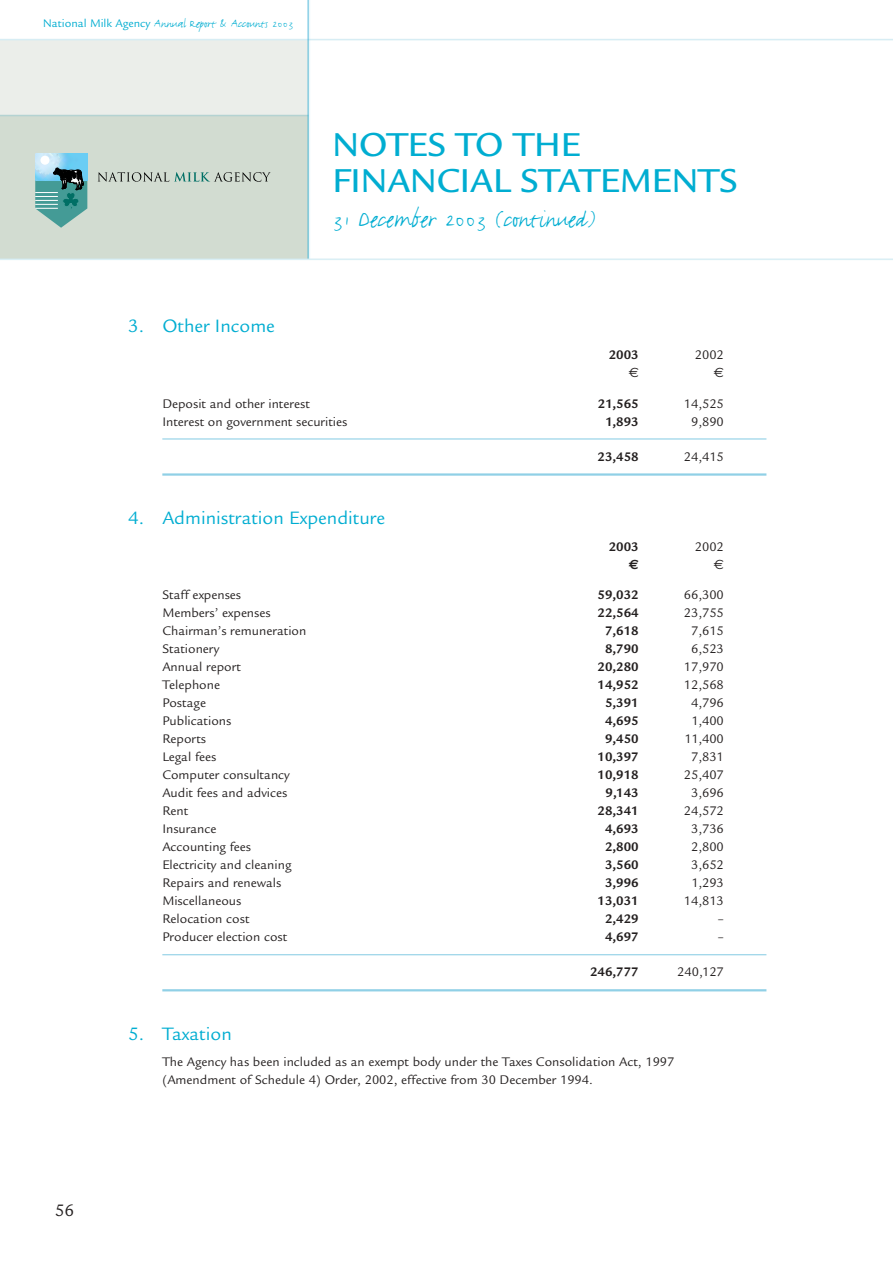
<style>
.page{position:relative;width:893px;height:1263px;background:#fff}
.page>*{position:absolute;margin:0;border:0;box-sizing:border-box;transform-origin:0 0}
.t1{font:500 36px/36px "Legacy Sans";color:#00add1}
.t2{font:27px "FF Justlefthand";color:#00add1}
.t3{font:19.5px "Legacy Sans";color:#00add1}
.t4{font:18px "Legacy Sans";color:#231f1f}
.t5{font:13.5px/18px "Legacy Sans";color:#231f1f}
.t6{font:700 13.5px "Legacy Sans";color:#231f1f}
.t7{font:13.5px "FF Justlefthand";color:#00add1}
.t8{font:13.5px "Euro Sans";color:#231f1f}
.t9{font:700 13.5px "Euro Sans";color:#231f1f}
.s1{font-family:"Legacy Sans";font-size:12px}
</style>
<div class="page">
<img style="left:0;top:0;width:892px;height:260px">
<hr style="left:162px;top:438px;width:604px;height:2px;background:#90d0e6">
<hr style="left:162px;top:473px;width:604px;height:3px;background:#90d0e6">
<hr style="left:162px;top:954px;width:604px;height:1px;background:#90d0e6">
<hr style="left:162px;top:989px;width:604px;height:2px;background:#90d0e6">
<img style="left:60px;top:154px;width:27px;height:13px">
<img style="left:35px;top:154px;width:25px;height:13px">
<svg style="left:98px;top:172px;width:173px;height:10px;background:#a7b6ac"></svg>
<div style="left:40px;top:156px;width:9px;height:9px;background:#fff;border-radius:50%"></div>
<svg style="left:35px;top:167px;width:52px;height:61px;background:#649e9e"></svg>
<p class="t7" style="left:43px;top:19px;width:251px"><span class="s1">National Milk Agency</span> Annual Report &amp; Accounts 2003</p>
<h3 class="t3" style="left:128px;top:319px;width:148px">3. Other Income</h3>
<h1 class="t1" style="left:332px;top:130px;width:406px">NOTES TO THE<br>FINANCIAL STATEMENTS</h1>
<h2 class="t2" style="left:332px;top:210px;width:265px">31 December 2003 (continued)</h2>
<p class="t6" style="left:608px;top:350px;width:32px">2003</p>
<p class="t5" style="left:695px;top:347px;width:30px">2002</p>
<p class="t8" style="left:628px;top:364px;width:12px">€</p>
<p class="t8" style="left:713px;top:364px;width:12px">€</p>
<p class="t5" style="left:162px;top:396px;width:149px">Deposit and other interest</p>
<p class="t6" style="left:598px;top:398px;width:42px">21,565</p>
<p class="t5" style="left:684px;top:396px;width:41px">14,525</p>
<p class="t5" style="left:162px;top:414px;width:186px">Interest on government securities</p>
<p class="t6" style="left:605px;top:416px;width:35px">1,893</p>
<p class="t5" style="left:691px;top:414px;width:34px">9,890</p>
<p class="t6" style="left:597px;top:451px;width:43px">23,458</p>
<p class="t5" style="left:684px;top:449px;width:41px">24,415</p>
<h3 class="t3" style="left:128px;top:511px;width:258px">4. Administration Expenditure</h3>
<p class="t6" style="left:608px;top:541px;width:32px">2003</p>
<p class="t5" style="left:695px;top:539px;width:30px">2002</p>
<p class="t9" style="left:628px;top:556px;width:12px">€</p>
<p class="t8" style="left:713px;top:556px;width:12px">€</p>
<p class="t5" style="left:162px;top:588px;width:80px">Staff expenses</p>
<p class="t6" style="left:597px;top:590px;width:43px">59,032</p>
<p class="t5" style="left:684px;top:588px;width:41px">66,300</p>
<p class="t5" style="left:162px;top:606px;width:110px">Members’ expenses</p>
<p class="t6" style="left:597px;top:608px;width:43px">22,564</p>
<p class="t5" style="left:684px;top:606px;width:41px">23,755</p>
<p class="t5" style="left:162px;top:624px;width:145px">Chairman’s remuneration</p>
<p class="t6" style="left:605px;top:626px;width:35px">7,618</p>
<p class="t5" style="left:691px;top:624px;width:34px">7,615</p>
<p class="t5" style="left:162px;top:642px;width:59px">Stationery</p>
<p class="t6" style="left:605px;top:644px;width:35px">8,790</p>
<p class="t5" style="left:691px;top:642px;width:34px">6,523</p>
<p class="t5" style="left:162px;top:660px;width:80px">Annual report</p>
<p class="t6" style="left:597px;top:662px;width:43px">20,280</p>
<p class="t5" style="left:684px;top:660px;width:41px">17,970</p>
<p class="t5" style="left:162px;top:678px;width:59px">Telephone</p>
<p class="t6" style="left:597px;top:680px;width:43px">14,952</p>
<p class="t5" style="left:684px;top:678px;width:41px">12,568</p>
<p class="t5" style="left:162px;top:696px;width:45px">Postage</p>
<p class="t6" style="left:605px;top:698px;width:35px">5,391</p>
<p class="t5" style="left:691px;top:696px;width:34px">4,796</p>
<p class="t5" style="left:162px;top:714px;width:70px">Publications</p>
<p class="t6" style="left:605px;top:716px;width:35px">4,695</p>
<p class="t5" style="left:691px;top:714px;width:34px">1,400</p>
<p class="t5" style="left:162px;top:732px;width:45px">Reports</p>
<p class="t6" style="left:605px;top:734px;width:35px">9,450</p>
<p class="t5" style="left:684px;top:732px;width:41px">11,400</p>
<p class="t5" style="left:162px;top:750px;width:56px">Legal fees</p>
<p class="t6" style="left:597px;top:752px;width:43px">10,397</p>
<p class="t5" style="left:691px;top:750px;width:34px">7,831</p>
<p class="t5" style="left:162px;top:768px;width:129px">Computer consultancy</p>
<p class="t6" style="left:597px;top:770px;width:43px">10,918</p>
<p class="t5" style="left:684px;top:768px;width:41px">25,407</p>
<p class="t5" style="left:162px;top:786px;width:126px">Audit fees and advices</p>
<p class="t6" style="left:605px;top:788px;width:35px">9,143</p>
<p class="t5" style="left:691px;top:786px;width:34px">3,696</p>
<p class="t5" style="left:162px;top:804px;width:27px">Rent</p>
<p class="t6" style="left:597px;top:806px;width:43px">28,341</p>
<p class="t5" style="left:684px;top:804px;width:41px">24,572</p>
<p class="t5" style="left:162px;top:822px;width:56px">Insurance</p>
<p class="t6" style="left:605px;top:824px;width:35px">4,693</p>
<p class="t5" style="left:691px;top:822px;width:34px">3,736</p>
<p class="t5" style="left:162px;top:840px;width:90px">Accounting fees</p>
<p class="t6" style="left:605px;top:842px;width:35px">2,800</p>
<p class="t5" style="left:691px;top:840px;width:34px">2,800</p>
<p class="t5" style="left:162px;top:858px;width:131px">Electricity and cleaning</p>
<p class="t6" style="left:605px;top:860px;width:35px">3,560</p>
<p class="t5" style="left:691px;top:858px;width:34px">3,652</p>
<p class="t5" style="left:162px;top:876px;width:120px">Repairs and renewals</p>
<p class="t6" style="left:605px;top:878px;width:35px">3,996</p>
<p class="t5" style="left:691px;top:876px;width:34px">1,293</p>
<p class="t5" style="left:162px;top:894px;width:80px">Miscellaneous</p>
<p class="t6" style="left:597px;top:896px;width:43px">13,031</p>
<p class="t5" style="left:684px;top:894px;width:41px">14,813</p>
<p class="t5" style="left:162px;top:912px;width:89px">Relocation cost</p>
<p class="t6" style="left:605px;top:914px;width:35px">2,429</p>
<p class="t5" style="left:718px;top:912px;width:7px">–</p>
<p class="t5" style="left:162px;top:930px;width:126px">Producer election cost</p>
<p class="t6" style="left:605px;top:932px;width:35px">4,697</p>
<p class="t5" style="left:718px;top:930px;width:7px">–</p>
<p class="t6" style="left:590px;top:967px;width:50px">246,777</p>
<p class="t5" style="left:677px;top:965px;width:48px">240,127</p>
<h3 class="t4" style="left:55px;top:1203px;width:21px">56</h3>
<h3 class="t3" style="left:128px;top:1026px;width:105px">5. Taxation</h3>
<p class="t5" style="left:162px;top:1055px;width:513px">The Agency has been included as an exempt body under the Taxes Consolidation Act, 1997 (Amendment of Schedule 4) Order, 2002, effective from 30 December 1994.</p>
</div>
